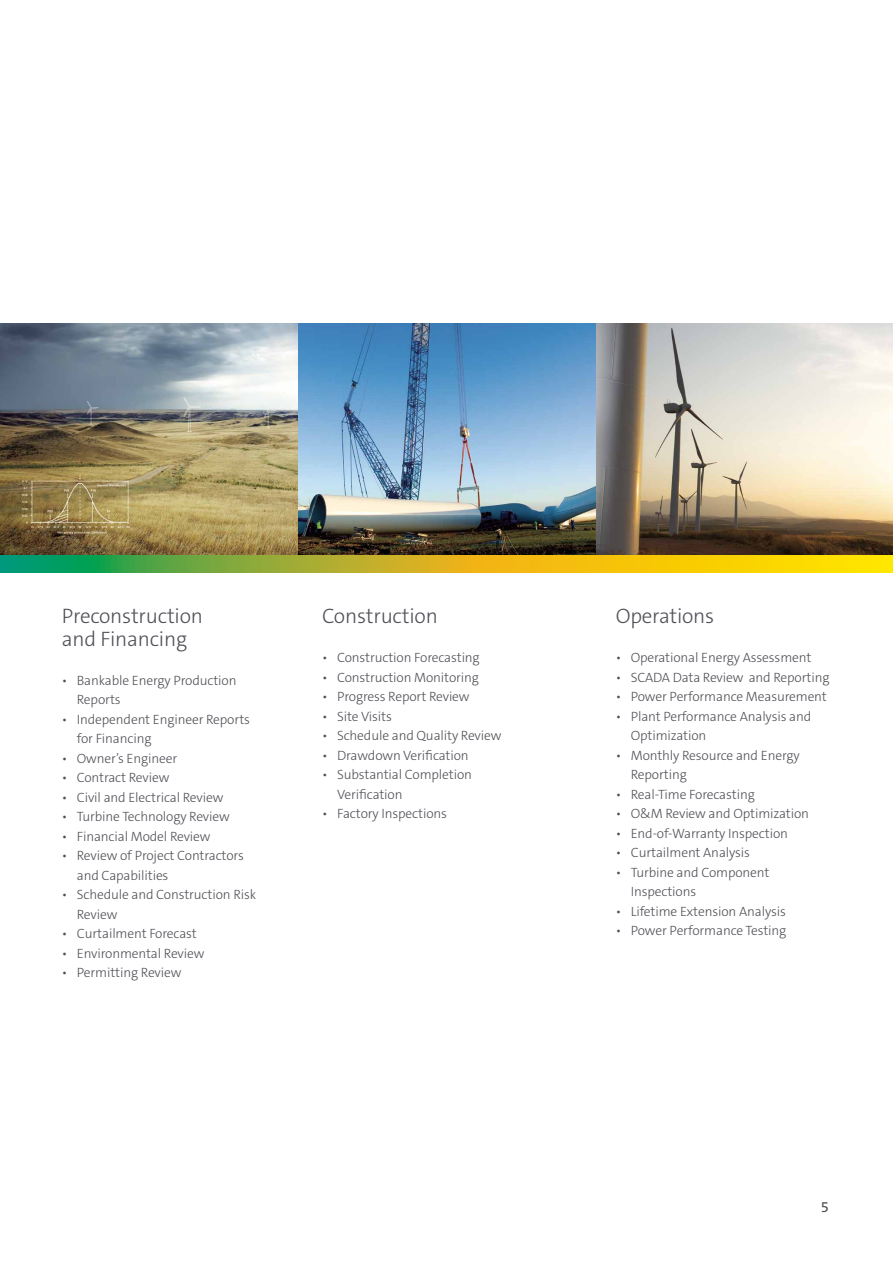
<style>
.page{position:relative;width:893px;height:1263px;background:#fff}
.page>*{position:absolute;margin:0;border:0;box-sizing:border-box;transform-origin:0 0}
.t1{font:300 21px/22.5px "The Sans C5";letter-spacing:-.01em;color:#525158}
.t2{font:15px "The Sans C5";color:#4e4d53}
.t3{font:300 13.5px/19.5px "The Sans C5";letter-spacing:-.01em;color:#525158}
</style>
<div class="page">
<svg style="left:0;top:554px;width:893px;height:18px;background:#adb124"></svg>
<img style="left:0;top:323px;width:893px;height:231px">
<h1 class="t1" style="left:62px;top:605px;width:143px">Preconstruction and Financing</h1>
<p class="t3" style="left:77px;top:670px;width:161px;text-indent:-15px">• Bankable Energy Production<br>Reports</p>
<p class="t3" style="left:77px;top:709px;width:175px;text-indent:-15px">• Independent Engineer Reports for Financing</p>
<p class="t3" style="left:62px;top:748px;width:117px">• Owner’s Engineer</p>
<p class="t3" style="left:62px;top:768px;width:109px">• Contract Review</p>
<p class="t3" style="left:62px;top:787px;width:163px">• Civil and Electrical Review</p>
<p class="t3" style="left:62px;top:807px;width:169px">• Turbine Technology Review</p>
<p class="t3" style="left:62px;top:826px;width:150px">• Financial Model Review</p>
<p class="t3" style="left:77px;top:846px;width:169px;text-indent:-15px">• Review of Project Contractors and Capabilities</p>
<p class="t3" style="left:77px;top:885px;width:181px;text-indent:-15px">• Schedule and Construction Risk<br>Review</p>
<p class="t3" style="left:62px;top:924px;width:137px">• Curtailment Forecast</p>
<p class="t3" style="left:62px;top:943px;width:144px">• Environmental Review</p>
<p class="t3" style="left:62px;top:963px;width:121px">• Permitting Review</p>
<h1 class="t1" style="left:322px;top:605px;width:117px">Construction</h1>
<p class="t3" style="left:322px;top:648px;width:159px">• Construction Forecasting</p>
<p class="t3" style="left:322px;top:667px;width:158px">• Construction Monitoring</p>
<p class="t3" style="left:322px;top:687px;width:149px">• Progress Report Review</p>
<p class="t3" style="left:322px;top:706px;width:71px">• Site Visits</p>
<p class="t3" style="left:322px;top:726px;width:181px">• Schedule and Quality Review</p>
<p class="t3" style="left:322px;top:745px;width:148px">• Drawdown Verification</p>
<p class="t3" style="left:337px;top:765px;width:136px;text-indent:-15px">• Substantial Completion<br>Verification</p>
<p class="t3" style="left:322px;top:804px;width:126px">• Factory Inspections</p>
<h1 class="t1" style="left:616px;top:605px;width:100px">Operations</h1>
<p class="t3" style="left:616px;top:648px;width:197px">• Operational Energy Assessment</p>
<p class="t3" style="left:616px;top:667px;width:215px">• SCADA Data Review and Reporting</p>
<p class="t3" style="left:616px;top:687px;width:213px">• Power Performance Measurement</p>
<p class="t3" style="left:631px;top:706px;width:182px;text-indent:-15px">• Plant Performance Analysis and<br>Optimization</p>
<p class="t3" style="left:631px;top:745px;width:170px;text-indent:-15px">• Monthly Resource and Energy<br>Reporting</p>
<p class="t3" style="left:616px;top:784px;width:141px">• Real-Time Forecasting</p>
<p class="t3" style="left:616px;top:804px;width:195px">• O&amp;M Review and Optimization</p>
<p class="t3" style="left:616px;top:823px;width:174px">• End-of-Warranty Inspection</p>
<p class="t3" style="left:616px;top:843px;width:136px">• Curtailment Analysis</p>
<p class="t3" style="left:631px;top:862px;width:140px;text-indent:-15px">• Turbine and Component<br>Inspections</p>
<p class="t3" style="left:616px;top:901px;width:172px">• Lifetime Extension Analysis</p>
<p class="t3" style="left:616px;top:921px;width:172px">• Power Performance Testing</p>
<p class="t2" style="left:821px;top:1197px;width:10px">5</p>
</div>
